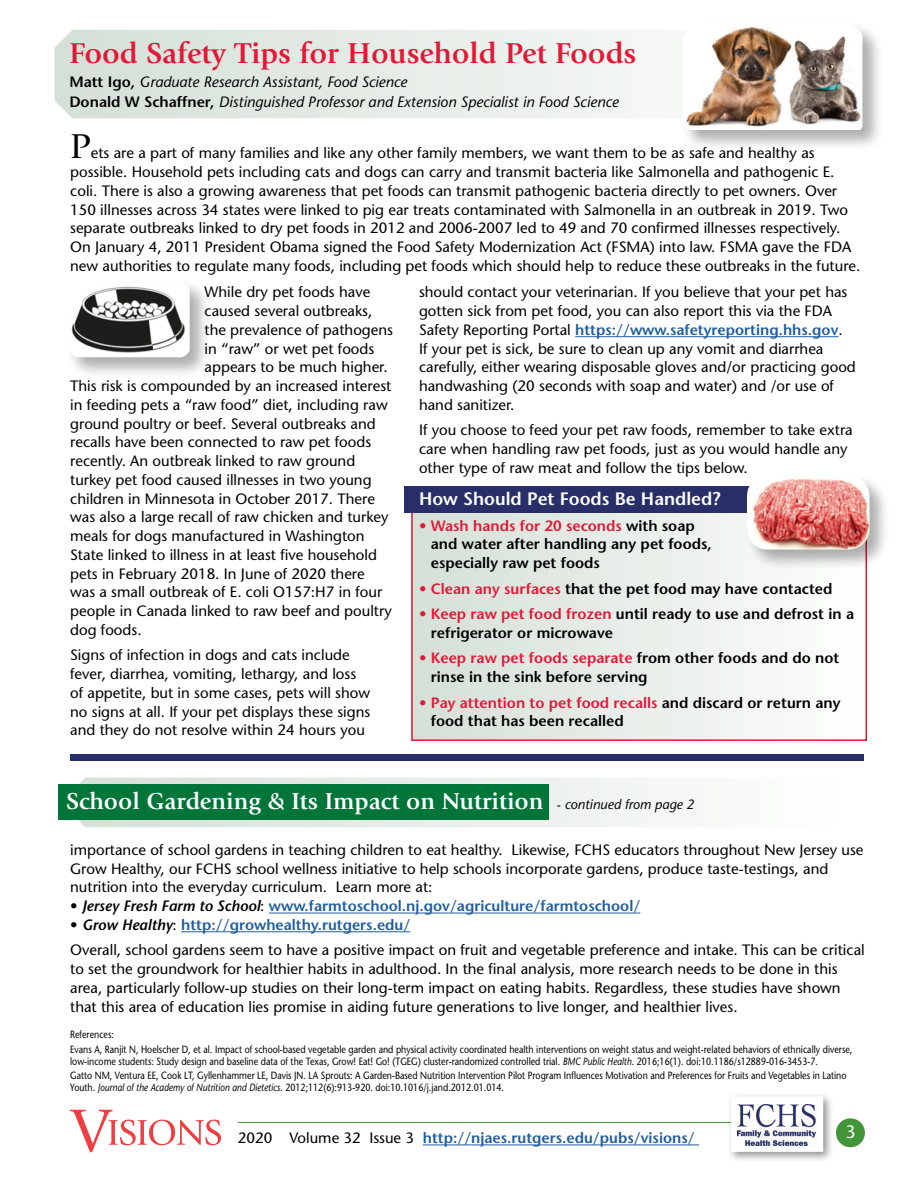
<style>
.page{position:relative;width:918px;height:1188px;background:#fff}
.page>*{position:absolute;margin:0;border:0;box-sizing:border-box;transform-origin:0 0}
.t1{font:36px "Giovanni";color:#000}
.t2{font:700 30px "Giovanni";color:#e31837}
.t3{font:700 24px "Giovanni";color:#fff}
.t4{font:600 18px "Stone Sans";color:#fff}
.t5{font:18px "Stone Sans";color:#fff}
.t6{font:15px/18.8px "Stone Sans";color:#000}
.t7{font:600 15px/18.8px "Stone Sans";color:#000}
.t8{font:600 15px "Stone Sans";color:#215e9e}
.t9{font:italic 15px/19.5px "Stone Sans";color:#000}
.t10{font:10.5px/14.1px "Stone Sans";color:#000;scale:.84 1}
.s1{font-weight:600;font-style:normal}
.s2{font-weight:600;color:#215e9e}
.s3{color:#e31837}
.s4{font-size:13.5px;color:#000}
.s5{font-family:"Stone Sans";font-weight:400;font-style:italic;font-size:13.5px;color:#000}
.s6{font-weight:400;color:#000}
.s7{font-style:italic;color:#000}
.s8{font-weight:600;font-style:italic}
.s9{font-style:italic}
</style>
<div class="page">
<svg style="left:70px;top:1110px;width:151px;height:42px"></svg>
<hr style="left:238px;top:1122px;width:565px;height:1px;background:#439539">
<hr style="left:423px;top:1145px;width:276px;height:1px;background:#215e9e">
<div style="left:727px;top:1092px;width:108px;height:71px;background:#000;opacity:.43"></div>
<div style="left:731px;top:1096px;width:92px;height:56px;background:#fff;border:2px solid #fff"></div>
<img style="left:738px;top:1104px;width:78px;height:41px">
<div style="left:836px;top:1118px;width:29px;height:29px;background:#439539;border-radius:50%"></div>
<hr style="left:269px;top:913px;width:371px;height:1px;background:#215e9e">
<hr style="left:181px;top:931px;width:229px;height:1px;background:#215e9e">
<svg style="left:54px;top:30px;width:611px;height:88px"></svg>
<div style="left:680px;top:21px;width:204px;height:130px;background:#000;opacity:.32"></div>
<img style="left:682px;top:23px;width:180px;height:107px">
<div style="left:66px;top:279px;width:145px;height:99px;background:#000;opacity:.32"></div>
<img style="left:68px;top:281px;width:122px;height:76px">
<div style="left:412px;top:487px;width:454px;height:253px;background:linear-gradient(to right,#d5e0d6,#fefefe)"></div>
<div style="left:411px;top:486px;width:456px;height:255px;border:2px solid #e31837"></div>
<div style="left:404px;top:486px;width:350px;height:27px;background:#272e68"></div>
<hr style="left:575px;top:336px;width:264px;height:1px;background:#215e9e">
<div style="left:745px;top:474px;width:146px;height:97px;background:#000;opacity:.32"></div>
<img style="left:747px;top:476px;width:123px;height:74px">
<svg style="left:67px;top:778px;width:609px;height:49px"></svg>
<div style="left:58px;top:785px;width:491px;height:35px;background:#007539"></div>
<div style="left:70px;top:754px;width:794px;height:6px;background:#272e68"></div>
<h2 class="t2" style="left:69px;top:36px;width:568px">Food Safety Tips for Household Pet Foods</h2>
<p class="t9" style="left:69px;top:72px;width:551px"><span class="s1">Matt Igo,</span> Graduate Research Assistant, Food Science<br><span class="s1">Donald W Schaffner,</span> Distinguished Professor and Extension Specialist in Food Science</p>
<h1 class="t1" style="left:70px;top:126px;width:22px">P</h1>
<p class="t6" style="left:70px;top:144px;width:792px;text-indent:21px">ets are a part of many families and like any other family members, we want them to be as safe and healthy as possible. Household pets including cats and dogs can carry and transmit bacteria like Salmonella and pathogenic E. coli. There is also a growing awareness that pet foods can transmit pathogenic bacteria directly to pet owners. Over 150 illnesses across 34 states were linked to pig ear treats contaminated with Salmonella in an outbreak in 2019. Two separate outbreaks linked to dry pet foods in 2012 and 2006-2007 led to 49 and 70 confirmed illnesses respectively.<br>On January 4, 2011 President Obama signed the Food Safety Modernization Act (FSMA) into law. FSMA gave the FDA new authorities to regulate many foods, including pet foods which should help to reduce these outbreaks in the future.</p>
<p class="t6" style="left:205px;top:283px;width:167px">While dry pet foods have</p>
<p class="t6" style="left:205px;top:301px;width:169px">caused several outbreaks,</p>
<p class="t6" style="left:205px;top:320px;width:190px">the prevalence of pathogens</p>
<p class="t6" style="left:205px;top:339px;width:171px">in “raw” or wet pet foods</p>
<p class="t6" style="left:205px;top:358px;width:185px">appears to be much higher.</p>
<p class="t6" style="left:70px;top:376px;width:323px">This risk is compounded by an increased interest</p>
<p class="t6" style="left:70px;top:395px;width:319px">in feeding pets a “raw food” diet, including raw</p>
<p class="t6" style="left:70px;top:414px;width:307px">ground poultry or beef. Several outbreaks and</p>
<p class="t6" style="left:70px;top:433px;width:302px">recalls have been connected to raw pet foods</p>
<p class="t6" style="left:70px;top:451px;width:287px">recently. An outbreak linked to raw ground</p>
<p class="t6" style="left:70px;top:470px;width:303px">turkey pet food caused illnesses in two young</p>
<p class="t6" style="left:70px;top:489px;width:306px">children in Minnesota in October 2017. There</p>
<p class="t6" style="left:70px;top:508px;width:320px">was also a large recall of raw chicken and turkey</p>
<p class="t6" style="left:70px;top:526px;width:296px">meals for dogs manufactured in Washington</p>
<p class="t6" style="left:70px;top:545px;width:308px">State linked to illness in at least five household</p>
<p class="t6" style="left:70px;top:564px;width:296px">pets in February 2018. In June of 2020 there</p>
<p class="t6" style="left:70px;top:583px;width:314px">was a small outbreak of E. coli O157:H7 in four</p>
<p class="t6" style="left:70px;top:601px;width:323px">people in Canada linked to raw beef and poultry</p>
<p class="t6" style="left:70px;top:620px;width:73px">dog foods.</p>
<p class="t6" style="left:70px;top:646px;width:302px">Signs of infection in dogs and cats include fever, diarrhea, vomiting, lethargy, and loss of appetite, but in some cases, pets will show no signs at all. If your pet displays these signs and they do not resolve within 24 hours you</p>
<p class="t6" style="left:419px;top:283px;width:438px">should contact your veterinarian. If you believe that your pet has gotten sick from pet food, you can also report this via the FDA Safety Reporting Portal <span class="s2">https://www.safetyreporting.hhs.gov</span>.<br>If your pet is sick, be sure to clean up any vomit and diarrhea carefully, either wearing disposable gloves and/or practicing good handwashing (20 seconds with soap and water) and /or use of hand sanitizer.</p>
<p class="t6" style="left:419px;top:421px;width:435px">If you choose to feed your pet raw foods, remember to take extra care when handling raw pet foods, just as you would handle any other type of raw meat and follow the tips below.</p>
<p class="t4" style="left:419px;top:488px;width:303px">How Should Pet Foods Be Handled?</p>
<p class="t7" style="left:431px;top:516px;width:282px;text-indent:-12px"><span class="s3">• Wash hands for 20 seconds</span> with soap and water after handling any pet foods, especially raw pet foods</p>
<p class="t7" style="left:419px;top:579px;width:415px"><span class="s3">• Clean any surfaces</span> that the pet food may have contacted</p>
<p class="t7" style="left:431px;top:604px;width:425px;text-indent:-12px"><span class="s3">• Keep raw pet food frozen</span> until ready to use and defrost in a refrigerator or microwave</p>
<p class="t7" style="left:431px;top:649px;width:410px;text-indent:-12px"><span class="s3">• Keep raw pet foods separate</span> from other foods and do not rinse in the sink before serving</p>
<p class="t7" style="left:431px;top:693px;width:411px;text-indent:-12px"><span class="s3">• Pay attention to pet food recalls</span> and discard or return any food that has been recalled</p>
<h3 class="t3" style="left:66px;top:787px;width:630px">School Gardening &amp; Its Impact on Nutrition <span class="s4">-</span> <span class="s5">continued from page 2</span></h3>
<p class="t6" style="left:70px;top:840px;width:795px">importance of school gardens in teaching children to eat healthy. Likewise, FCHS educators throughout New Jersey use<br>Grow Healthy, our FCHS school wellness initiative to help schools incorporate gardens, produce taste-testings, and nutrition into the everyday curriculum. Learn more at:</p>
<p class="t8" style="left:70px;top:897px;width:572px"><span class="s6">•</span> <span class="s7">Jersey Fresh Farm to School</span><span class="s6">:</span> www.farmtoschool.nj.gov/agriculture/farmtoschool/</p>
<p class="t6" style="left:70px;top:912px;width:796px;line-height:25.5px">• <span class="s8">Grow Healthy</span>: <span class="s2">http://growhealthy.rutgers.edu/<br></span>Overall, school gardens seem to have a positive impact on fruit and vegetable preference and intake. This can be critical</p>
<p class="t6" style="left:70px;top:959px;width:772px">to set the groundwork for healthier habits in adulthood. In the final analysis, more research needs to be done in this area, particularly follow-up studies on their long-term impact on eating habits. Regardless, these studies have shown that this area of education lies promise in aiding future generations to live longer, and healthier lives.</p>
<p class="t10" style="left:70px;top:1028px;width:933px">References:<br>Evans A, Ranjit N, Hoelscher D, et al. Impact of school-based vegetable garden and physical activity coordinated health interventions on weight status and weight-related behaviors of ethnically diverse,</p>
<p class="t10" style="left:70px;top:1054px;width:926px">low-income students: Study design and baseline data of the Texas, Grow! Eat! Go! (TGEG) cluster-randomized controlled trial. <span class="s9">BMC Public Health</span>. 2016;16(1). doi:10.1186/s12889-016-3453-7.<br>Gatto NM, Ventura EE, Cook LT, Gyllenhammer LE, Davis JN. LA Sprouts: A Garden-Based Nutrition Intervention Pilot Program Influences Motivation and Preferences for Fruits and Vegetables in Latino</p>
<p class="t10" style="left:70px;top:1080px;width:518px">Youth. <span class="s9">Journal of the Academy of Nutrition and Dietetics</span>. 2012;112(6):913-920. doi:10.1016/j.jand.2012.01.014.</p>
<p class="t8" style="left:238px;top:1128px;width:458px"><span class="s6">2020 Volume 32 Issue 3</span> http://njaes.rutgers.edu/pubs/visions/</p>
<p class="t5" style="left:845px;top:1121px;width:12px">3</p>
</div>
